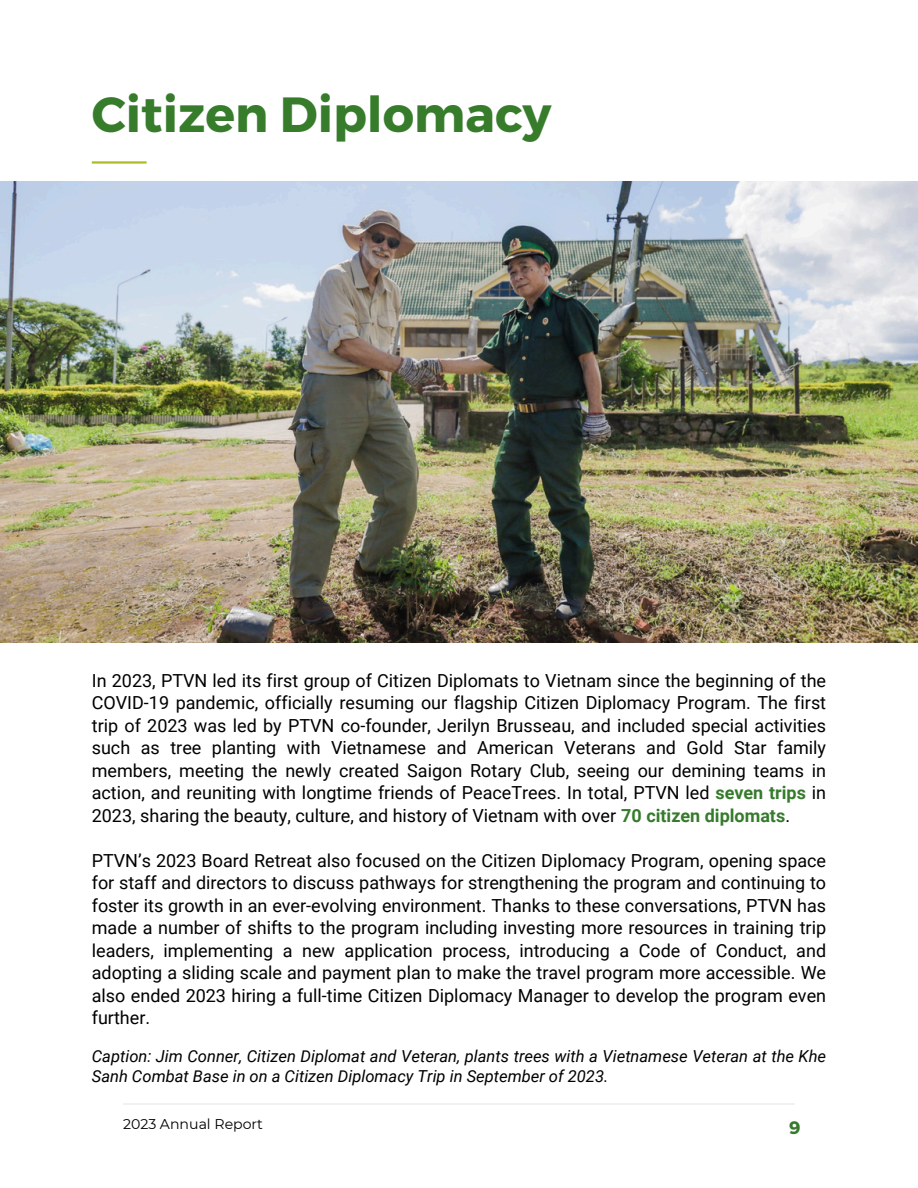
<style>
.page{position:relative;width:918px;height:1188px;background:#fff}
.page>*{position:absolute;margin:0;border:0;box-sizing:border-box;transform-origin:0 0}
.t1{font:700 49.35px "Montserrat";color:#367c2b}
.t2{font:18px/22.5px "Roboto";color:#000;text-align:justify}
.t3{font:700 18px "Montserrat";color:#357b2b}
.t4{font:italic 16.5px/20.2px "Roboto";color:#000}
.t5{font:14.1px "Montserrat";color:#000}
.s1{font-weight:700;color:#357b2b}
</style>
<div class="page">
<hr style="left:123px;top:1103px;width:672px;height:2px;background:#000">
<hr style="left:92px;top:161px;width:55px;height:3px;background:#afbd21">
<img style="left:0;top:182px;width:918px;height:461px">
<h1 class="t1" style="left:92px;top:83px;width:461px">Citizen Diplomacy</h1>
<h2 class="t2" style="left:92px;top:669px;width:736px">In 2023, PTVN led its first group of Citizen Diplomats to Vietnam since the beginning of the COVID-19 pandemic, officially resuming our flagship Citizen Diplomacy Program. The first trip of 2023 was led by PTVN co-founder, Jerilyn Brusseau, and included special activities such as tree planting with Vietnamese and American Veterans and Gold Star family members, meeting the newly created Saigon Rotary Club, seeing our demining teams in action, and reuniting with longtime friends of PeaceTrees. In total, PTVN led <span class="s1">seven trips</span> in 2023, sharing the beauty, culture, and history of Vietnam with over <span class="s1">70 citizen diplomats</span>.</h2>
<p class="t2" style="left:92px;top:849px;width:736px">PTVN’s 2023 Board Retreat also focused on the Citizen Diplomacy Program, opening space for staff and directors to discuss pathways for strengthening the program and continuing to foster its growth in an ever-evolving environment. Thanks to these conversations, PTVN has made a number of shifts to the program including investing more resources in training trip leaders, implementing a new application process, introducing a Code of Conduct, and adopting a sliding scale and payment plan to make the travel program more accessible. We also ended 2023 hiring a full-time Citizen Diplomacy Manager to develop the program even further.</p>
<p class="t4" style="left:92px;top:1046px;width:736px">Caption: Jim Conner, Citizen Diplomat and Veteran, plants trees with a Vietnamese Veteran at the Khe<br>Sanh Combat Base in on a Citizen Diplomacy Trip in September of 2023.</p>
<h2 class="t5" style="left:123px;top:1115px;width:141px">2023 Annual Report</h2>
<h2 class="t3" style="left:789px;top:1116px;width:13px">9</h2>
</div>
